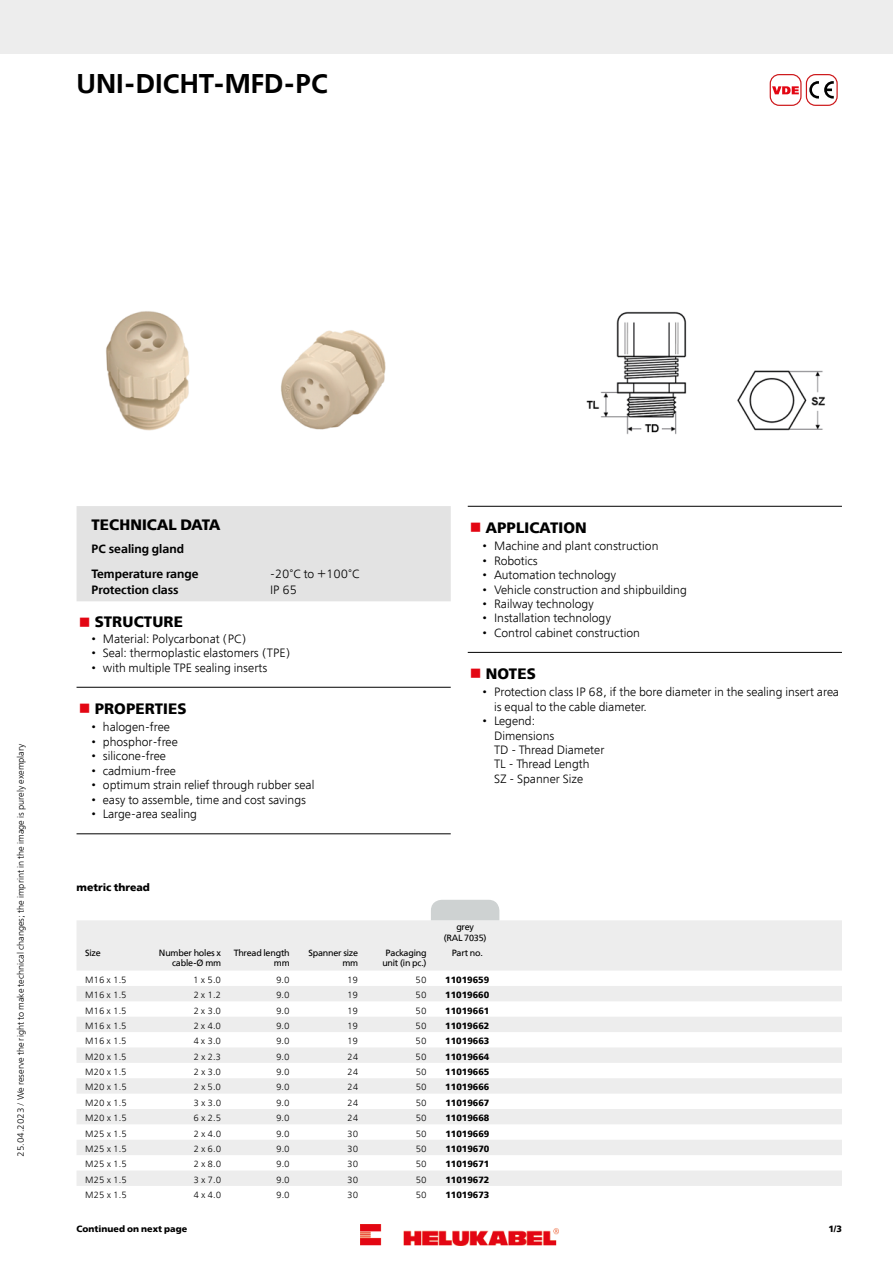
<style>
.page{position:relative;width:893px;height:1263px;background:#fff}
.page>*{position:absolute;margin:0;border:0;box-sizing:border-box;transform-origin:0 0}
.t1{font:600 27px "Free Set";color:#000}
.t2{font:700 15px "Free Set";letter-spacing:.01em;color:#000}
.t3{font:300 12px/14.4px "Free Set";color:#000}
.t4{font:600 12px/24.8px "Free Set";color:#000}
.t5{font:700 10.5px "Free Set";color:#000}
.t6{font:300 9px "Free Set";color:#000}
.t7{font:700 9px "Free Set";color:#000}
.t8{font:9px/10.8px "Free Set";letter-spacing:-.02em;color:#000;text-align:right}
.s1{color:#e30613}
</style>
<div class="page">
<div style="left:77px;top:506px;width:374px;height:95px;background:#e3e3e3"></div>
<hr style="left:77px;top:687px;width:374px;height:1px;background:#000">
<hr style="left:77px;top:833px;width:374px;height:1px;background:#000">
<hr style="left:468px;top:506px;width:374px;height:1px;background:#000">
<hr style="left:468px;top:652px;width:374px;height:1px;background:#000">
<svg style="left:77px;top:920px;width:765px;height:266px;fill:#ededed"></svg>
<svg style="left:431px;top:900px;width:68px;height:20px"></svg>
<div style="left:0;top:0;width:893px;height:53px;background:#ededed"></div>
<div style="left:770px;top:74px;width:31px;height:32px;border:1px solid #cd171a;border-radius:9px"></div>
<svg style="left:772px;top:86px;width:27px;height:8px"></svg>
<div style="left:806px;top:74px;width:32px;height:32px;border:1px solid #cd171a;border-radius:9px"></div>
<svg style="left:809px;top:81px;width:25px;height:18px"></svg>
<img style="left:106px;top:311px;width:719px;height:124px">
<img style="left:360px;top:1225px;width:198px;height:21px">
<h1 class="t1" style="left:77px;top:66px;width:253px">UNI-DICHT-MFD-PC</h1>
<p class="t6" style="left:15px;top:1157px;width:415px;rotate:-90deg">25.04.2023 / We reserve the right to make technical changes; the imprint in the image is purely exemplary</p>
<p class="t2" style="left:91px;top:515px;width:130px">TECHNICAL DATA</p>
<p class="t4" style="left:91px;top:537px;width:109px">PC sealing gland<br>Temperature range</p>
<p class="t3" style="left:270px;top:567px;width:91px">-20°C to +100°C</p>
<p class="t4" style="left:91px;top:578px;width:89px">Protection class</p>
<p class="t3" style="left:270px;top:583px;width:29px">IP 65</p>
<p class="t2" style="left:79px;top:612px;width:106px"><span class="s1">■</span> STRUCTURE</p>
<p class="t3" style="left:91px;top:631px;width:157px">• Material: Polycarbonat (PC)</p>
<p class="t3" style="left:91px;top:645px;width:201px">• Seal: thermoplastic elastomers (TPE)</p>
<p class="t3" style="left:91px;top:660px;width:178px">• with multiple TPE sealing inserts</p>
<p class="t2" style="left:79px;top:698px;width:109px"><span class="s1">■</span> PROPERTIES</p>
<p class="t3" style="left:91px;top:720px;width:80px">• halogen-free</p>
<p class="t3" style="left:91px;top:734px;width:88px">• phosphor-free</p>
<p class="t3" style="left:91px;top:749px;width:76px">• silicone-free</p>
<p class="t3" style="left:91px;top:763px;width:86px">• cadmium-free</p>
<p class="t3" style="left:91px;top:778px;width:224px">• optimum strain relief through rubber seal</p>
<p class="t3" style="left:91px;top:792px;width:216px">• easy to assemble, time and cost savings</p>
<p class="t3" style="left:91px;top:807px;width:107px">• Large-area sealing</p>
<p class="t5" style="left:77px;top:881px;width:75px">metric thread</p>
<p class="t2" style="left:470px;top:517px;width:118px"><span class="s1">■</span> APPLICATION</p>
<p class="t3" style="left:483px;top:539px;width:177px">• Machine and plant construction</p>
<p class="t3" style="left:483px;top:553px;width:57px">• Robotics</p>
<p class="t3" style="left:483px;top:568px;width:135px">• Automation technology</p>
<p class="t3" style="left:483px;top:582px;width:206px">• Vehicle construction and shipbuilding</p>
<p class="t3" style="left:483px;top:596px;width:113px">• Railway technology</p>
<p class="t3" style="left:483px;top:611px;width:130px">• Installation technology</p>
<p class="t3" style="left:483px;top:625px;width:159px">• Control cabinet construction</p>
<p class="t2" style="left:470px;top:664px;width:67px"><span class="s1">■</span> NOTES</p>
<p class="t3" style="left:494px;top:685px;width:347px;text-indent:-11px">• Protection class IP 68, if the bore diameter in the sealing insert area is equal to the cable diameter.</p>
<p class="t3" style="left:494px;top:714px;width:112px;text-indent:-11px">• Legend:<br>Dimensions<br>TD - Thread Diameter<br>TL - Thread Length<br>SZ - Spanner Size</p>
<p class="t8" style="left:444px;top:922px;width:44px;text-align:center">grey<br>(RAL 7035)</p>
<p class="t8" style="left:85px;top:947px;width:17px">Size</p>
<p class="t8" style="left:159px;top:947px;width:64px">Number holes x cable-Ø mm</p>
<p class="t8" style="left:234px;top:947px;width:57px">Thread length mm</p>
<p class="t8" style="left:308px;top:947px;width:51px">Spanner size mm</p>
<p class="t8" style="left:382px;top:947px;width:46px;text-align:center">Packaging unit (in pc.)</p>
<p class="t8" style="left:452px;top:947px;width:33px">Part no.</p>
<p class="t6" style="left:85px;top:974px;width:43px">M16 x 1.5</p>
<p class="t6" style="left:193px;top:974px;width:29px">1 x 5.0</p>
<p class="t6" style="left:276px;top:974px;width:15px">9.0</p>
<p class="t6" style="left:347px;top:974px;width:13px">19</p>
<p class="t6" style="left:416px;top:974px;width:13px">50</p>
<p class="t7" style="left:445px;top:974px;width:46px">11019659</p>
<p class="t6" style="left:85px;top:989px;width:43px">M16 x 1.5</p>
<p class="t6" style="left:193px;top:989px;width:29px">2 x 1.2</p>
<p class="t6" style="left:276px;top:989px;width:15px">9.0</p>
<p class="t6" style="left:347px;top:989px;width:13px">19</p>
<p class="t6" style="left:416px;top:989px;width:13px">50</p>
<p class="t7" style="left:445px;top:989px;width:46px">11019660</p>
<p class="t6" style="left:85px;top:1005px;width:43px">M16 x 1.5</p>
<p class="t6" style="left:193px;top:1005px;width:29px">2 x 3.0</p>
<p class="t6" style="left:276px;top:1005px;width:15px">9.0</p>
<p class="t6" style="left:347px;top:1005px;width:13px">19</p>
<p class="t6" style="left:416px;top:1005px;width:13px">50</p>
<p class="t7" style="left:445px;top:1004px;width:46px">11019661</p>
<p class="t6" style="left:85px;top:1020px;width:43px">M16 x 1.5</p>
<p class="t6" style="left:193px;top:1020px;width:29px">2 x 4.0</p>
<p class="t6" style="left:276px;top:1020px;width:15px">9.0</p>
<p class="t6" style="left:347px;top:1020px;width:13px">19</p>
<p class="t6" style="left:416px;top:1020px;width:13px">50</p>
<p class="t7" style="left:445px;top:1020px;width:46px">11019662</p>
<p class="t6" style="left:85px;top:1036px;width:43px">M16 x 1.5</p>
<p class="t6" style="left:193px;top:1036px;width:29px">4 x 3.0</p>
<p class="t6" style="left:276px;top:1036px;width:15px">9.0</p>
<p class="t6" style="left:347px;top:1036px;width:13px">19</p>
<p class="t6" style="left:416px;top:1036px;width:13px">50</p>
<p class="t7" style="left:445px;top:1035px;width:46px">11019663</p>
<p class="t6" style="left:85px;top:1051px;width:43px">M20 x 1.5</p>
<p class="t6" style="left:193px;top:1051px;width:29px">2 x 2.3</p>
<p class="t6" style="left:276px;top:1051px;width:15px">9.0</p>
<p class="t6" style="left:347px;top:1051px;width:13px">24</p>
<p class="t6" style="left:416px;top:1051px;width:13px">50</p>
<p class="t7" style="left:445px;top:1051px;width:46px">11019664</p>
<p class="t6" style="left:85px;top:1066px;width:43px">M20 x 1.5</p>
<p class="t6" style="left:193px;top:1066px;width:29px">2 x 3.0</p>
<p class="t6" style="left:276px;top:1066px;width:15px">9.0</p>
<p class="t6" style="left:347px;top:1066px;width:13px">24</p>
<p class="t6" style="left:416px;top:1066px;width:13px">50</p>
<p class="t7" style="left:445px;top:1066px;width:46px">11019665</p>
<p class="t6" style="left:85px;top:1082px;width:43px">M20 x 1.5</p>
<p class="t6" style="left:193px;top:1082px;width:29px">2 x 5.0</p>
<p class="t6" style="left:276px;top:1082px;width:15px">9.0</p>
<p class="t6" style="left:347px;top:1082px;width:13px">24</p>
<p class="t6" style="left:416px;top:1082px;width:13px">50</p>
<p class="t7" style="left:445px;top:1081px;width:46px">11019666</p>
<p class="t6" style="left:85px;top:1097px;width:43px">M20 x 1.5</p>
<p class="t6" style="left:193px;top:1097px;width:29px">3 x 3.0</p>
<p class="t6" style="left:276px;top:1097px;width:15px">9.0</p>
<p class="t6" style="left:347px;top:1097px;width:13px">24</p>
<p class="t6" style="left:416px;top:1097px;width:13px">50</p>
<p class="t7" style="left:445px;top:1097px;width:46px">11019667</p>
<p class="t6" style="left:85px;top:1112px;width:43px">M20 x 1.5</p>
<p class="t6" style="left:193px;top:1112px;width:29px">6 x 2.5</p>
<p class="t6" style="left:276px;top:1112px;width:15px">9.0</p>
<p class="t6" style="left:347px;top:1112px;width:13px">24</p>
<p class="t6" style="left:416px;top:1112px;width:13px">50</p>
<p class="t7" style="left:445px;top:1112px;width:46px">11019668</p>
<p class="t6" style="left:85px;top:1128px;width:43px">M25 x 1.5</p>
<p class="t6" style="left:193px;top:1128px;width:29px">2 x 4.0</p>
<p class="t6" style="left:276px;top:1128px;width:15px">9.0</p>
<p class="t6" style="left:347px;top:1128px;width:13px">30</p>
<p class="t6" style="left:416px;top:1128px;width:13px">50</p>
<p class="t7" style="left:445px;top:1127px;width:46px">11019669</p>
<p class="t6" style="left:85px;top:1143px;width:43px">M25 x 1.5</p>
<p class="t6" style="left:193px;top:1143px;width:29px">2 x 6.0</p>
<p class="t6" style="left:276px;top:1143px;width:15px">9.0</p>
<p class="t6" style="left:347px;top:1143px;width:13px">30</p>
<p class="t6" style="left:416px;top:1143px;width:13px">50</p>
<p class="t7" style="left:445px;top:1143px;width:46px">11019670</p>
<p class="t6" style="left:85px;top:1159px;width:43px">M25 x 1.5</p>
<p class="t6" style="left:193px;top:1159px;width:29px">2 x 8.0</p>
<p class="t6" style="left:276px;top:1159px;width:15px">9.0</p>
<p class="t6" style="left:347px;top:1159px;width:13px">30</p>
<p class="t6" style="left:416px;top:1159px;width:13px">50</p>
<p class="t7" style="left:445px;top:1158px;width:46px">11019671</p>
<p class="t6" style="left:85px;top:1174px;width:43px">M25 x 1.5</p>
<p class="t6" style="left:193px;top:1174px;width:29px">3 x 7.0</p>
<p class="t6" style="left:276px;top:1174px;width:15px">9.0</p>
<p class="t6" style="left:347px;top:1174px;width:13px">30</p>
<p class="t6" style="left:416px;top:1174px;width:13px">50</p>
<p class="t7" style="left:445px;top:1174px;width:46px">11019672</p>
<p class="t6" style="left:85px;top:1189px;width:43px">M25 x 1.5</p>
<p class="t6" style="left:193px;top:1189px;width:29px">4 x 4.0</p>
<p class="t6" style="left:276px;top:1189px;width:15px">9.0</p>
<p class="t6" style="left:347px;top:1189px;width:13px">30</p>
<p class="t6" style="left:416px;top:1189px;width:13px">50</p>
<p class="t7" style="left:445px;top:1189px;width:46px">11019673</p>
<p class="t7" style="left:77px;top:1223px;width:112px">Continued on next page</p>
<p class="t7" style="left:828px;top:1223px;width:15px">1/3</p>
</div>
